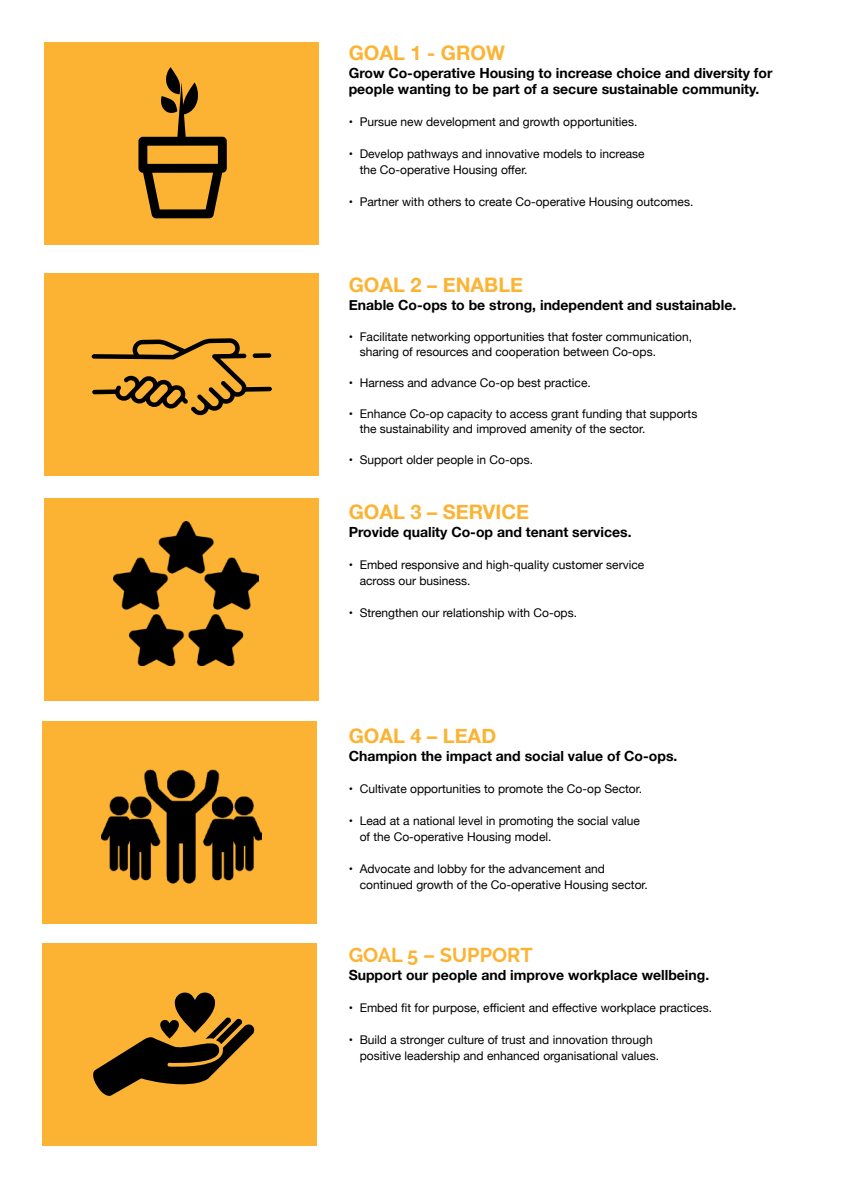
<style>
.page{position:relative;width:842px;height:1191px;background:#fff}
.page>*{position:absolute;margin:0;border:0;box-sizing:border-box;transform-origin:0 0}
.t1{font:700 20px "Helvetica Neue";color:#fcb333}
.t2{font:700 20px "Raleway";color:#fcb333}
.t3{font:700 14px/16px "Helvetica Neue";color:#000}
.t4{font:12px/16px "Helvetica Neue";color:#000}
</style>
<div class="page">
<div style="left:42px;top:943px;width:275px;height:202px;background:#fcb333"></div>
<div style="left:42px;top:721px;width:275px;height:202px;background:#fcb333"></div>
<div style="left:44px;top:498px;width:275px;height:202px;background:#fcb333"></div>
<div style="left:44px;top:273px;width:275px;height:202px;background:#fcb333"></div>
<div style="left:44px;top:43px;width:275px;height:202px;background:#fcb333"></div>
<svg style="left:138px;top:67px;width:89px;height:151px"></svg>
<svg style="left:93px;top:992px;width:161px;height:104px"></svg>
<svg style="left:92px;top:338px;width:180px;height:78px"></svg>
<img style="left:101px;top:769px;width:160px;height:115px">
<img style="left:114px;top:521px;width:144px;height:145px">
<h1 class="t1" style="left:349px;top:37px;width:158px">GOAL 1 - GROW</h1>
<p class="t3" style="left:349px;top:65px;width:425px">Grow Co-operative Housing to increase choice and diversity for people wanting to be part of a secure sustainable community.</p>
<p class="t4" style="left:349px;top:114px;width:290px">• Pursue new development and growth opportunities.</p>
<p class="t4" style="left:360px;top:146px;width:286px;text-indent:-11px">• Develop pathways and innovative models to increase the Co-operative Housing offer.</p>
<p class="t4" style="left:349px;top:194px;width:346px">• Partner with others to create Co-operative Housing outcomes.</p>
<h1 class="t1" style="left:349px;top:269px;width:176px">GOAL 2 – ENABLE</h1>
<p class="t3" style="left:349px;top:297px;width:389px">Enable Co-ops to be strong, independent and sustainable.</p>
<p class="t4" style="left:360px;top:329px;width:334px;line-height:15px;text-indent:-11px">• Facilitate networking opportunities that foster communication, sharing of resources and cooperation between Co-ops.</p>
<p class="t4" style="left:349px;top:375px;width:244px">• Harness and advance Co-op best practice.</p>
<p class="t4" style="left:360px;top:406px;width:339px;line-height:15px;text-indent:-11px">• Enhance Co-op capacity to access grant funding that supports the sustainability and improved amenity of the sector.</p>
<p class="t4" style="left:349px;top:452px;width:186px">• Support older people in Co-ops.</p>
<h1 class="t1" style="left:349px;top:496px;width:182px">GOAL 3 – SERVICE</h1>
<p class="t3" style="left:349px;top:524px;width:284px">Provide quality Co-op and tenant services.</p>
<p class="t4" style="left:360px;top:557px;width:286px;text-indent:-11px">• Embed responsive and high-quality customer service across our business.</p>
<p class="t4" style="left:349px;top:605px;width:230px">• Strengthen our relationship with Co-ops.</p>
<h1 class="t1" style="left:349px;top:720px;width:149px">GOAL 4 – LEAD</h1>
<p class="t3" style="left:349px;top:748px;width:330px">Champion the impact and social value of Co-ops.</p>
<p class="t4" style="left:349px;top:782px;width:295px">• Cultivate opportunities to promote the Co-op Sector.</p>
<p class="t4" style="left:360px;top:814px;width:282px;text-indent:-11px">• Lead at a national level in promoting the social value of the Co-operative Housing model.</p>
<p class="t4" style="left:360px;top:862px;width:290px;text-indent:-11px">• Advocate and lobby for the advancement and continued growth of the Co-operative Housing sector.</p>
<h1 class="t2" style="left:349px;top:943px;width:186px">GOAL 5 – SUPPORT</h1>
<p class="t3" style="left:349px;top:967px;width:362px">Support our people and improve workplace wellbeing.</p>
<p class="t4" style="left:349px;top:1000px;width:365px">• Embed fit for purpose, efficient and effective workplace practices.</p>
<p class="t4" style="left:360px;top:1032px;width:301px;text-indent:-11px">• Build a stronger culture of trust and innovation through positive leadership and enhanced organisational values.</p>
</div>
